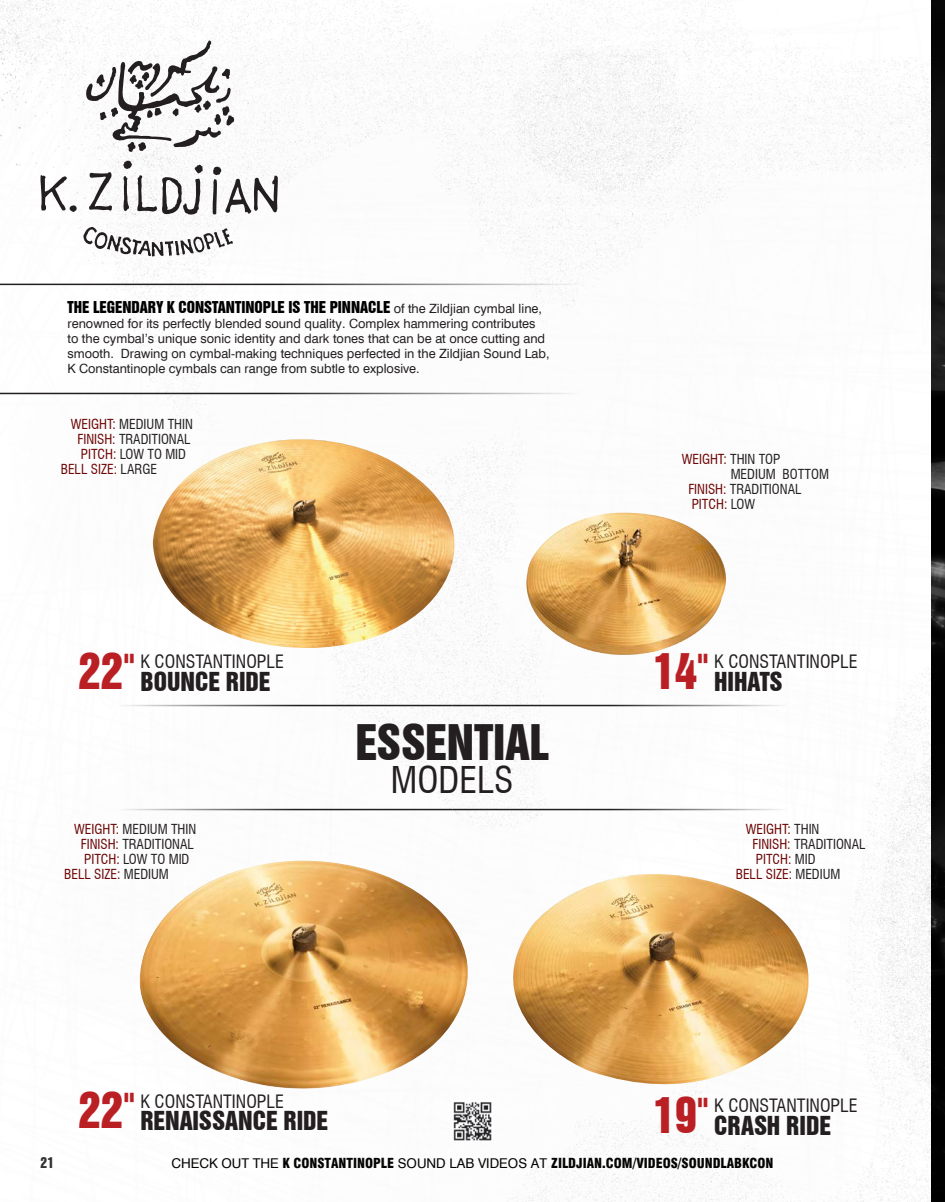
<style>
.page{position:relative;width:945px;height:1202px;background:#fff}
.page>*{position:absolute;margin:0;border:0;box-sizing:border-box;transform-origin:0 0}
.t1{font:45px "Swiss 921 BT Regular A";color:#ba1f24}
.t2{font:45px "Swiss 921 BT Regular A";color:#231f20}
.t3{font:condensed 36px "Swiss 721 BT";color:#231f20}
.t4{font:33px "Swiss 921 BT Regular A";color:#ba1f24}
.t5{font:24px "Swiss 921 BT Regular A";color:#231f20}
.t6{font:condensed 18px "Swiss 721 BT";color:#231f20}
.t7{font:15px "Swiss 921 BT Regular A";color:#000}
.t8{font:condensed 13.5px "Swiss 721 BT";color:#231f20}
.t9{font:condensed 13.5px "Swiss 721 BT";color:#6d0404}
.t10{font:900 condensed 13.5px "Swiss 721 BT";color:#040503}
.t11{font:13.5px "Swiss 921 BT Regular A";color:#000}
.t12{font:12.75px/15px "Swiss 721 BT";color:#231f20}
.s1{font-family:"Swiss 721 BT";font-size:12.75px;color:#231f20}
.s2{color:#6d0404}
.s3{color:#231f20}
.s4{font-weight:400;font-stretch:normal}
</style>
<div class="page">
<img style="left:0;top:0;width:945px;height:1202px">
<svg style="left:40px;top:174px;width:27px;height:37px"></svg>
<svg style="left:88px;top:172px;width:24px;height:40px"></svg>
<svg style="left:212px;top:166px;width:66px;height:49px"></svg>
<div style="left:70px;top:205px;width:7px;height:7px;background:#231f20;border-radius:3px"></div>
<svg style="left:123px;top:161px;width:80px;height:54px"></svg>
<svg style="left:83px;top:227px;width:150px;height:29px"></svg>
<svg style="left:86px;top:41px;width:149px;height:111px"></svg>
<hr style="left:0;top:284px;width:580px;height:1px;background:#231f20">
<hr style="left:0;top:393px;width:580px;height:1px;background:#231f20">
<hr style="left:452px;top:704px;width:335px;height:2px;background:#231f20">
<hr style="left:117px;top:704px;width:335px;height:2px;background:#231f20">
<hr style="left:117px;top:808px;width:335px;height:2px;background:#231f20">
<hr style="left:452px;top:808px;width:335px;height:2px;background:#231f20">
<img style="left:515px;top:511px;width:212px;height:147px">
<img style="left:507px;top:874px;width:309px;height:216px">
<img style="left:152px;top:439px;width:305px;height:210px">
<img style="left:138px;top:860px;width:330px;height:230px">
<img style="left:452px;top:1100px;width:41px;height:41px">
<p class="t7" style="left:68px;top:297px;width:476px">THE LEGENDARY K CONSTANTINOPLE IS THE PINNACLE <span class="s1">of the Zildjian cymbal line,</span></p>
<p class="t12" style="left:68px;top:316px;width:484px">renowned for its perfectly blended sound quality. Complex hammering contributes to the cymbal’s unique sonic identity and dark tones that can be at once cutting and smooth. Drawing on cymbal-making techniques perfected in the Zildjian Sound Lab, K Constantinople cymbals can range from subtle to explosive.</p>
<p class="t8" style="left:71px;top:416px;width:124px"><span class="s2">WEIGHT:</span> MEDIUM THIN</p>
<p class="t8" style="left:78px;top:431px;width:115px"><span class="s2">FINISH:</span> TRADITIONAL</p>
<p class="t8" style="left:81px;top:446px;width:107px"><span class="s2">PITCH:</span> LOW TO MID</p>
<p class="t9" style="left:61px;top:461px;width:98px">BELL SIZE: <span class="s3">LARGE</span></p>
<p class="t1" style="left:78px;top:641px;width:58px">22<sup>"</sup></p>
<p class="t6" style="left:140px;top:651px;width:145px">K CONSTANTINOPLE</p>
<p class="t5" style="left:140px;top:665px;width:132px">BOUNCE RIDE</p>
<p class="t8" style="left:74px;top:821px;width:124px"><span class="s2">WEIGHT:</span> MEDIUM THIN</p>
<p class="t8" style="left:81px;top:836px;width:115px"><span class="s2">FINISH:</span> TRADITIONAL</p>
<p class="t8" style="left:84px;top:851px;width:107px"><span class="s2">PITCH:</span> LOW TO MID</p>
<p class="t9" style="left:64px;top:866px;width:106px">BELL SIZE: <span class="s3">MEDIUM</span></p>
<p class="t2" style="left:356px;top:712px;width:195px">ESSENTIAL</p>
<p class="t3" style="left:391px;top:758px;width:124px">MODELS</p>
<p class="t9" style="left:682px;top:451px;width:100px">WEIGHT: <span class="s3">THIN TOP</span></p>
<p class="t8" style="left:731px;top:466px;width:100px">MEDIUM BOTTOM</p>
<p class="t8" style="left:688px;top:481px;width:115px"><span class="s2">FINISH:</span> TRADITIONAL</p>
<p class="t9" style="left:692px;top:496px;width:65px">PITCH: <span class="s3">LOW</span></p>
<p class="t1" style="left:652px;top:641px;width:58px">14<sup>"</sup></p>
<p class="t6" style="left:714px;top:651px;width:145px">K CONSTANTINOPLE</p>
<p class="t5" style="left:714px;top:665px;width:70px">HIHATS</p>
<p class="t9" style="left:746px;top:821px;width:75px">WEIGHT: <span class="s3">THIN</span></p>
<p class="t8" style="left:753px;top:836px;width:115px"><span class="s2">FINISH:</span> TRADITIONAL</p>
<p class="t9" style="left:756px;top:851px;width:61px">PITCH: <span class="s3">MID</span></p>
<p class="t9" style="left:736px;top:866px;width:106px">BELL SIZE: <span class="s3">MEDIUM</span></p>
<p class="t11" style="left:40px;top:1153px;width:15px">21</p>
<p class="t1" style="left:78px;top:1081px;width:47px">22</p>
<p class="t4" style="left:123px;top:1081px;width:13px">"</p>
<p class="t6" style="left:140px;top:1090px;width:145px">K CONSTANTINOPLE</p>
<p class="t5" style="left:140px;top:1105px;width:189px">RENAISSANCE RIDE</p>
<p class="t1" style="left:652px;top:1085px;width:58px">19<sup>"</sup></p>
<p class="t6" style="left:714px;top:1094px;width:145px">K CONSTANTINOPLE</p>
<p class="t5" style="left:714px;top:1109px;width:118px">CRASH RIDE</p>
<p class="t10" style="left:171px;top:1154px;width:604px"><span class="s4">CHECK OUT THE</span> K CONSTANTINOPLE <span class="s4">SOUND LAB VIDEOS AT</span> ZILDJIAN.COM/VIDEOS/SOUNDLABKCON</p>
</div>
